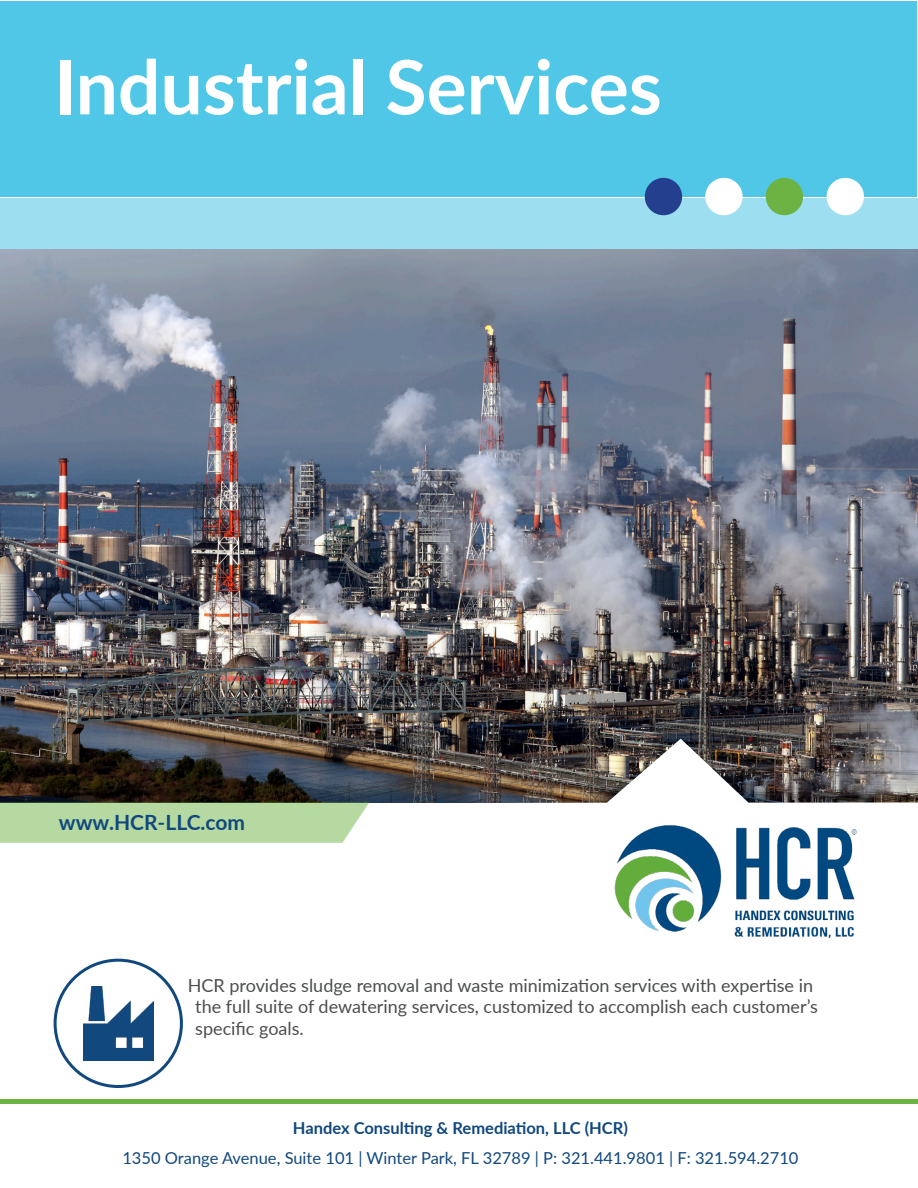
<style>
.page{position:relative;width:918px;height:1188px;background:#fff}
.page>*{position:absolute;margin:0;border:0;box-sizing:border-box;transform-origin:0 0}
.t1{font:700 75px "Lato";color:#fff}
.t2{font:700 21px "Lato";color:#11487d}
.text{font:18px/21.6px "Lato";color:#4b4d4e}
.t3{font:16.5px "Lato";color:#11487d}
.t4{font:700 16.5px "Lato";color:#11487d}
</style>
<div class="page">
<div style="left:1px;top:1px;width:916px;height:196px;background:#50c7e7"></div>
<div style="left:0;top:198px;width:918px;height:52px;background:#9ddff1"></div>
<img style="left:0;top:250px;width:918px;height:489px">
<div style="left:645px;top:178px;width:37px;height:37px;background:#243f8e;border-radius:50%"></div>
<div style="left:705px;top:178px;width:38px;height:37px;background:#fff;border-radius:50%"></div>
<div style="left:766px;top:178px;width:37px;height:37px;background:#6cb344;border-radius:50%"></div>
<div style="left:827px;top:178px;width:37px;height:37px;background:#fff;border-radius:50%"></div>
<div style="left:1px;top:1099px;width:917px;height:5px;background:#6cb344"></div>
<div style="left:54px;top:959px;width:129px;height:129px;border:3px solid #11487d;border-radius:50%"></div>
<img style="left:0;top:739px;width:918px;height:64px">
<svg style="left:0;top:802px;width:369px;height:41px;background:#b4d6a1"></svg>
<img style="left:614px;top:825px;width:243px;height:113px">
<img style="left:83px;top:986px;width:70px;height:75px">
<p class="t1" style="left:54px;top:32px;width:609px">Industrial Services</p>
<p class="t2" style="left:59px;top:806px;width:188px">www.HCR-LLC.com</p>
<p class="text" style="left:195px;top:974px;width:624px;text-indent:-8px">HCR provides sludge removal and waste minimization services with expertise in the full suite of dewatering services, customized to accomplish each customer’s specific goals.</p>
<p class="t4" style="left:293px;top:1116px;width:337px">Handex Consulting &amp; Remediation, LLC (HCR)</p>
<p class="t3" style="left:122px;top:1146px;width:678px">1350 Orange Avenue, Suite 101 | Winter Park, FL 32789 | P: 321.441.9801 | F: 321.594.2710</p>
</div>
